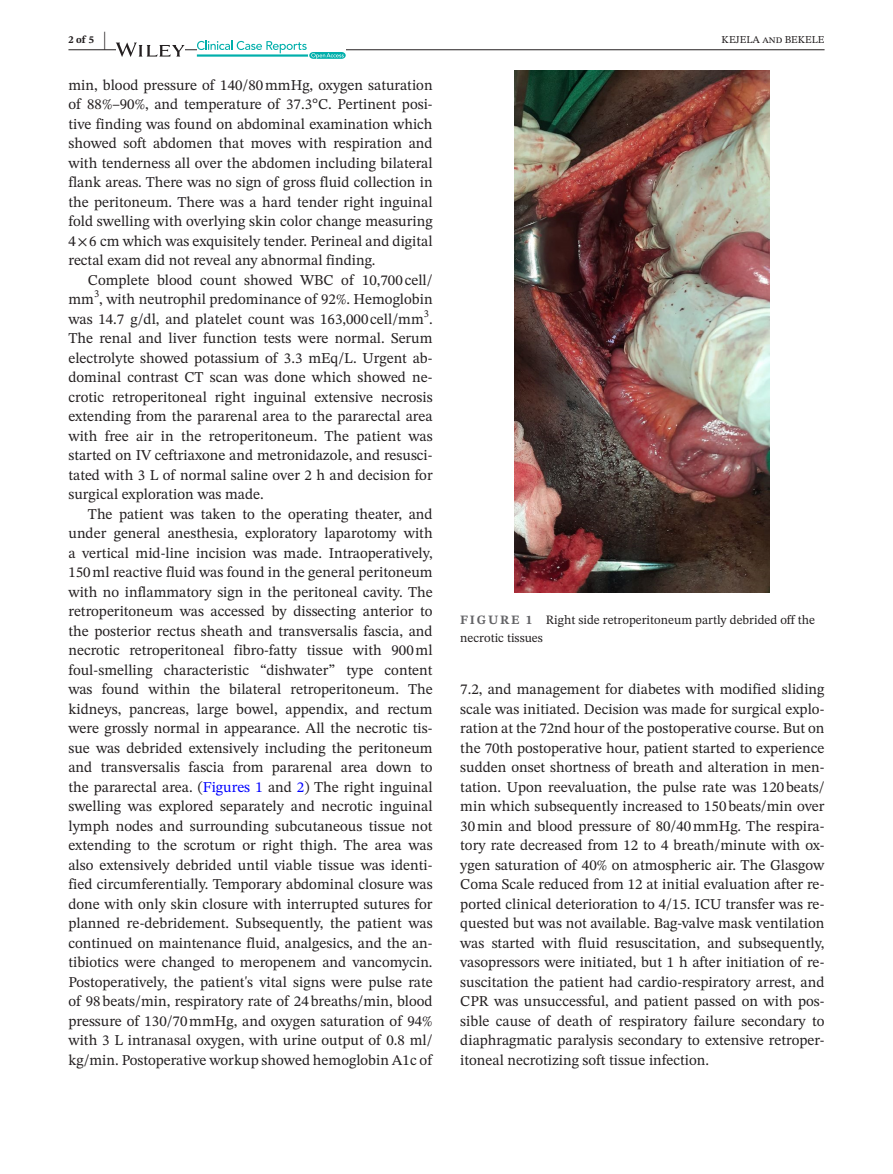
<style>
.page{position:relative;width:893px;height:1174px;background:#fff}
.page>*{position:absolute;margin:0;border:0;box-sizing:border-box;transform-origin:0 0}
.t1{font:15px/19.5px "STIX Two Text";color:#231f20;text-align:justify}
.t2{font:12.75px/18px "STIX Two Text";color:#231f20}
.t3{font:10.5px "STIX Two Text";color:#231f20}
.t4{font:700 10.5px "STIX Two Text";color:#231f20}
.s1{font-size:21px}
.s2{font-family:"STIX"}
.s3{color:#00f}
.s4{font-weight:700;color:#636366}
</style>
<div class="page">
<hr style="left:68px;top:49px;width:756px;height:1px;background:#231f20">
<svg style="left:116px;top:43px;width:69px;height:14px"></svg>
<svg style="left:197px;top:41px;width:149px;height:18px"></svg>
<img style="left:515px;top:70px;width:255px;height:522px">
<p class="t4" style="left:68px;top:32px;width:39px">2 of 5 <span class="s1">|</span></p>
<p class="t3" style="left:722px;top:32px;width:104px">KEJELA and BEKELE</p>
<p class="t1" style="left:68px;top:75px;width:366px">min, blood pressure of 140/80mmHg, oxygen saturation of 88%–90%, and temperature of 37.3°C. Pertinent posi&shy;tive finding was found on abdominal examination which showed soft abdomen that moves with respiration and with tenderness all over the abdomen including bilateral flank areas. There was no sign of gross fluid collection in the peritoneum. There was a hard tender right inguinal fold swelling with overlying skin color change measuring 4<span class="s2">×</span>6 cm which was exquisitely tender. Perineal and digital rectal exam did not reveal any abnormal finding.</p>
<p class="t1" style="left:68px;top:270px;width:366px;text-align:right">Complete blood count showed WBC of 10,700 cell/ mm , with neutrophil predominance of 92%. Hemoglobin</p>
<p class="t3" style="left:94px;top:286px;width:7px">3</p>
<p class="t1" style="left:68px;top:309px;width:366px">was 14.7 g/dl, and platelet count was 163,000cell/mm .</p>
<p class="t3" style="left:424px;top:306px;width:7px">3</p>
<p class="t1" style="left:68px;top:328px;width:366px">The renal and liver function tests were normal. Serum electrolyte showed potassium of 3.3 mEq/L. Urgent ab&shy;dominal contrast CT scan was done which showed ne&shy;crotic retroperitoneal right inguinal extensive necrosis extending from the pararenal area to the pararectal area with free air in the retroperitoneum. The patient was started on IV ceftriaxone and metronidazole, and resusci&shy;tated with 3 L of normal saline over 2 h and decision for surgical exploration was made.</p>
<p class="t1" style="left:68px;top:504px;width:366px;text-indent:20px">The patient was taken to the operating theater, and under general anesthesia, exploratory laparotomy with a vertical mid-line incision was made. Intraoperatively, 150ml reactive fluid was found in the general peritoneum with no inflammatory sign in the peritoneal cavity. The retroperitoneum was accessed by dissecting anterior to the posterior rectus sheath and transversalis fascia, and necrotic retroperitoneal fibro-fatty tissue with 900ml foul-smelling characteristic “dishwater” type content was found within the bilateral retroperitoneum. The kidneys, pancreas, large bowel, appendix, and rectum were grossly normal in appearance. All the necrotic tis&shy;sue was debrided extensively including the peritoneum and transversalis fascia from pararenal area down to the pararectal area. (<span class="s3">Figures 1</span> and <span class="s3">2</span>) The right inguinal swelling was explored separately and necrotic inguinal lymph nodes and surrounding subcutaneous tissue not extending to the scrotum or right thigh. The area was also extensively debrided until viable tissue was identi&shy;fied circumferentially. Temporary abdominal closure was done with only skin closure with interrupted sutures for planned re-debridement. Subsequently, the patient was continued on maintenance fluid, analgesics, and the an&shy;tibiotics were changed to meropenem and vancomycin.<br>Postoperatively, the patient's vital signs were pulse rate of 98beats/min, respiratory rate of 24breaths/min, blood pressure of 130/70mmHg, and oxygen saturation of 94% with 3 L intranasal oxygen, with urine output of 0.8 ml/ kg/min. Postoperative workup showed hemoglobin A1c of</p>
<p class="t2" style="left:460px;top:611px;width:356px"><span class="s4">FIGURE 1</span> Right side retroperitoneum partly debrided off the necrotic tissues</p>
<p class="t1" style="left:460px;top:679px;width:366px">7.2, and management for diabetes with modified sliding scale was initiated. Decision was made for surgical explo&shy;ration at the 72nd hour of the postoperative course. But on the 70th postoperative hour, patient started to experience sudden onset shortness of breath and alteration in men&shy;tation. Upon reevaluation, the pulse rate was 120beats/ min which subsequently increased to 150beats/min over 30min and blood pressure of 80/40mmHg. The respira&shy;tory rate decreased from 12 to 4 breath/minute with ox&shy;ygen saturation of 40% on atmospheric air. The Glasgow Coma Scale reduced from 12 at initial evaluation after re&shy;ported clinical deterioration to 4/15. ICU transfer was re&shy;quested but was not available. Bag-valve mask ventilation was started with fluid resuscitation, and subsequently, vasopressors were initiated, but 1 h after initiation of re&shy;suscitation the patient had cardio-respiratory arrest, and CPR was unsuccessful, and patient passed on with pos&shy;sible cause of death of respiratory failure secondary to diaphragmatic paralysis secondary to extensive retroper&shy;itoneal necrotizing soft tissue infection.</p>
</div>
